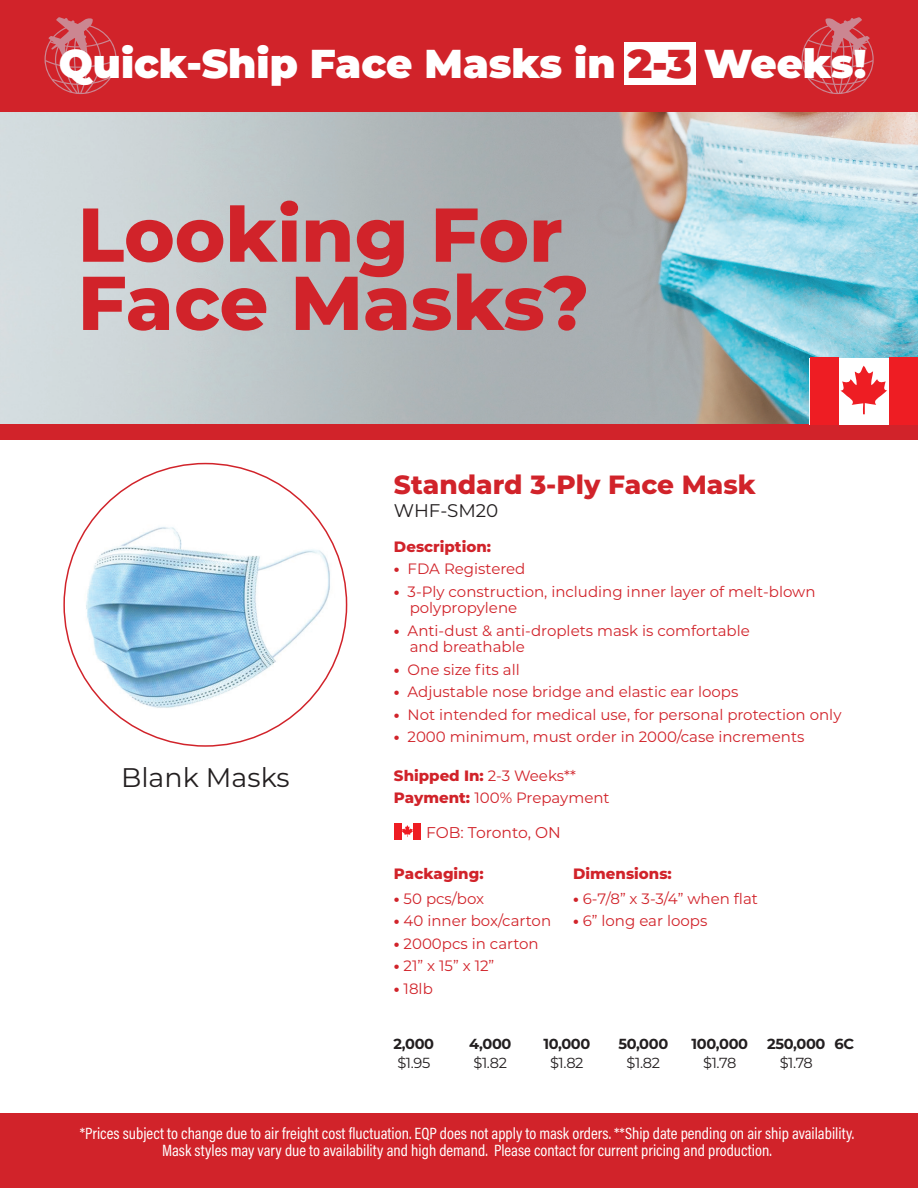
<style>
.page{position:relative;width:918px;height:1188px;background:#fff}
.page>*{position:absolute;margin:0;border:0;box-sizing:border-box;transform-origin:0 0}
.t1{font:800 76.05px/68.2px "Montserrat";color:#d1232a}
.t2{font:900 40.35px "Montserrat";color:#fff}
.t3{font:26.85px "Montserrat";color:#231f20}
.t4{font:800 26.4px "Montserrat";color:#d1232a}
.t5{font:18.3px "Montserrat";color:#231f20}
.t6{font:16.5px/16.5px "Acumin Variable Concept";letter-spacing:-.09em;color:#fff;text-align:center}
.t7{font:15.6px "Montserrat";color:#d1232a}
.t8{font:15px/16.5px "Montserrat";color:#d1232a}
.t9{font:800 15px "Montserrat";color:#d1232a}
.t10{font:700 14.55px "Montserrat";letter-spacing:-.025em;color:#231f20}
.t11{font:14.55px "Montserrat";letter-spacing:-.025em;color:#231f20}
.s1{color:#d1232a}
.s2{font-weight:800}
</style>
<div class="page">
<img style="left:0;top:111px;width:918px;height:314px">
<div style="left:0;top:1113px;width:918px;height:75px;background:#d1232a"></div>
<div style="left:0;top:0;width:918px;height:111px;background:#d1232a"></div>
<div style="left:0;top:425px;width:918px;height:15px;background:#d1232a"></div>
<svg style="left:45px;top:17px;width:72px;height:77px"></svg>
<svg style="left:802px;top:17px;width:72px;height:77px"></svg>
<div style="left:624px;top:42px;width:72px;height:43px;background:#fff"></div>
<img style="left:64px;top:464px;width:283px;height:282px;border-radius:141px">
<svg style="left:401px;top:823px;width:13px;height:17px"></svg>
<div style="left:394px;top:823px;width:7px;height:17px;background:#ee1d23"></div>
<div style="left:414px;top:823px;width:7px;height:17px;background:#ee1d23"></div>
<svg style="left:402px;top:825px;width:11px;height:12px"></svg>
<div style="left:810px;top:358px;width:108px;height:67px;background:#fff"></div>
<div style="left:810px;top:357px;width:29px;height:68px;background:#ee1d23"></div>
<div style="left:889px;top:357px;width:29px;height:68px;background:#ee1d23"></div>
<svg style="left:840px;top:366px;width:47px;height:48px"></svg>
<h2 class="t2" style="left:59px;top:34px;width:809px">Quick-Ship Face Masks in <span class="s1">2-3</span> Weeks!</h2>
<h1 class="t1" style="left:78px;top:196px;width:513px">Looking For<br>Face Masks?</h1>
<h3 class="t4" style="left:394px;top:465px;width:363px">Standard 3-Ply Face Mask</h3>
<p class="t5" style="left:394px;top:498px;width:106px">WHF-SM20</p>
<p class="t9" style="left:394px;top:535px;width:99px">Description:</p>
<p class="t8" style="left:394px;top:560px;width:133px"><span class="s2">•</span> FDA Registered</p>
<p class="t8" style="left:410px;top:582px;width:407px;text-indent:-16px"><span class="s2">•</span> 3-Ply construction, including inner layer of melt-blown polypropylene</p>
<p class="t8" style="left:410px;top:621px;width:342px;text-indent:-16px"><span class="s2">•</span> Anti-dust &amp; anti-droplets mask is comfortable and breathable</p>
<p class="t8" style="left:394px;top:660px;width:127px"><span class="s2">•</span> One size fits all</p>
<p class="t8" style="left:394px;top:683px;width:346px"><span class="s2">•</span> Adjustable nose bridge and elastic ear loops</p>
<p class="t8" style="left:394px;top:705px;width:449px"><span class="s2">•</span> Not intended for medical use, for personal protection only</p>
<p class="t8" style="left:394px;top:728px;width:412px"><span class="s2">•</span> 2000 minimum, must order in 2000/case increments</p>
<h3 class="t3" style="left:121px;top:759px;width:170px">Blank Masks</h3>
<p class="t8" style="left:394px;top:764px;width:217px;line-height:22.5px"><span class="s2">Shipped In:</span> 2-3 Weeks**<br><span class="s2">Payment:</span> 100% Prepayment</p>
<p class="t7" style="left:426px;top:821px;width:136px">FOB: Toronto, ON</p>
<p class="t9" style="left:394px;top:863px;width:91px">Packaging:</p>
<p class="t8" style="left:394px;top:890px;width:92px"><span class="s2">•</span> 50 pcs/box</p>
<p class="t8" style="left:394px;top:912px;width:159px"><span class="s2">•</span> 40 inner box/carton</p>
<p class="t8" style="left:394px;top:935px;width:146px"><span class="s2">•</span> 2000pcs in carton</p>
<p class="t8" style="left:394px;top:957px;width:102px"><span class="s2">•</span> 21” x 15” x 12”</p>
<p class="t8" style="left:394px;top:980px;width:40px"><span class="s2">•</span> 18lb</p>
<p class="t9" style="left:573px;top:863px;width:100px">Dimensions:</p>
<p class="t8" style="left:573px;top:890px;width:186px"><span class="s2">•</span> 6-7/8” x 3-3/4” when flat</p>
<p class="t8" style="left:573px;top:912px;width:136px"><span class="s2">•</span> 6” long ear loops</p>
<p class="t10" style="left:394px;top:1033px;width:42px">2,000</p>
<p class="t10" style="left:469px;top:1033px;width:44px">4,000</p>
<p class="t10" style="left:543px;top:1033px;width:48px">10,000</p>
<p class="t10" style="left:618px;top:1033px;width:51px">50,000</p>
<p class="t10" style="left:692px;top:1033px;width:58px">100,000</p>
<p class="t10" style="left:767px;top:1033px;width:88px">250,000 6C</p>
<p class="t11" style="left:397px;top:1053px;width:34px">$1.95</p>
<p class="t11" style="left:474px;top:1053px;width:35px">$1.82</p>
<p class="t11" style="left:550px;top:1053px;width:35px">$1.82</p>
<p class="t11" style="left:627px;top:1053px;width:35px">$1.82</p>
<p class="t11" style="left:703px;top:1053px;width:35px">$1.78</p>
<p class="t11" style="left:780px;top:1053px;width:35px">$1.78</p>
<p class="t6" style="left:80px;top:1124px;width:776px">*Prices subject to change due to air freight cost fluctuation. EQP does not apply to mask orders. **Ship date pending on air ship availability.<br>Mask styles may vary due to availability and high demand. Please contact for current pricing and production.</p>
</div>
